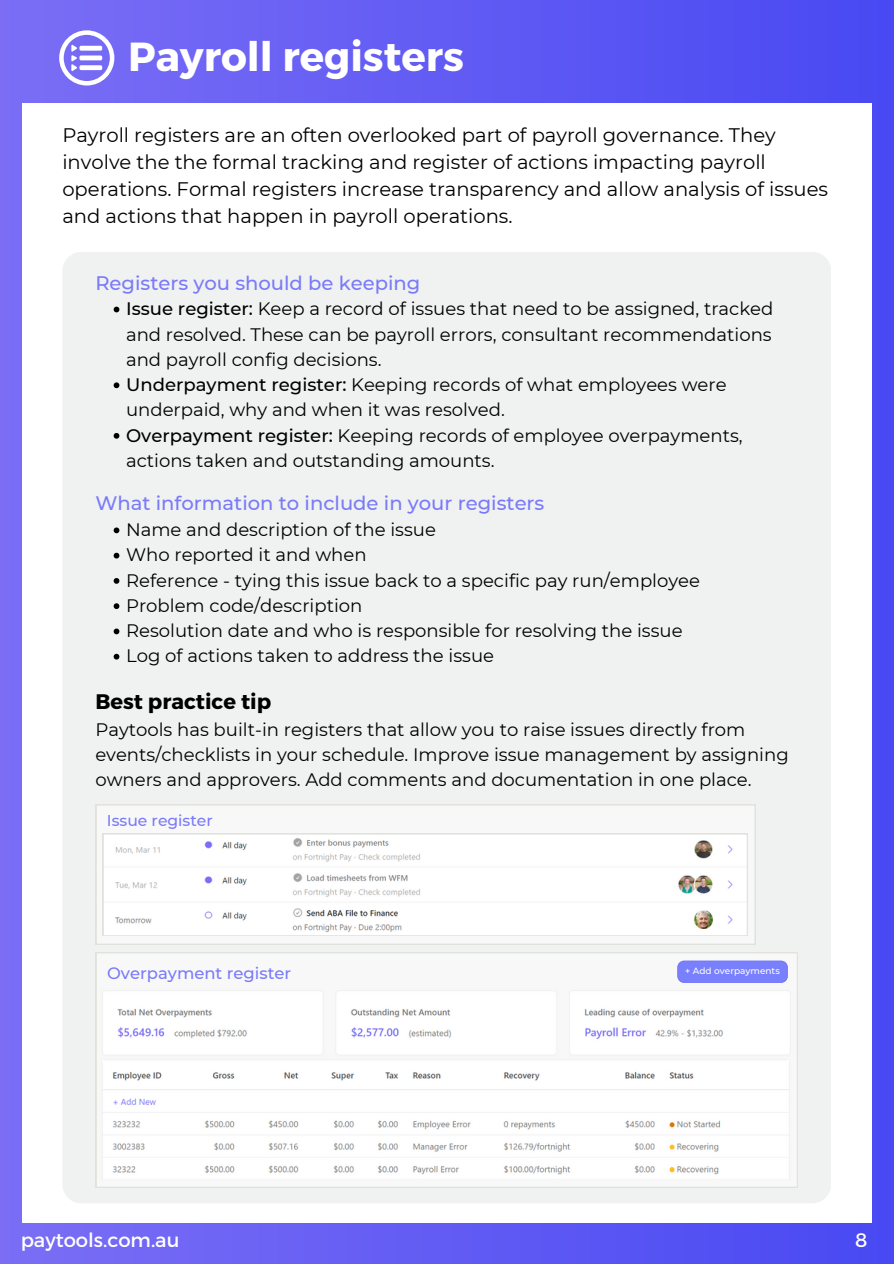
<style>
.page{position:relative;width:894px;height:1264px;background:#fff}
.page>*{position:absolute;margin:0;border:0;box-sizing:border-box;transform-origin:0 0}
.t1{font:700 40.5px "Montserrat";color:#fff}
.t2{font:700 21px "Montserrat";color:#000}
.t3{font:19.5px/27px "Montserrat";color:#000}
.t4{font:500 19.5px "Montserrat";color:#7a7af9}
.t5{font:19.5px "Montserrat";color:#fff}
.t6{font:18px/25.2px "Montserrat";color:#000}
.t7{font:500 16.35px "Montserrat";color:#7a7af9}
.t8{font:500 15.6px "Montserrat";color:#7a7af9}
.t9{font:500 9px "Montserrat";color:#fff}
.s1{font-weight:500}
</style>
<div class="page">
<div style="left:0;top:0;width:893px;height:1263px;background:linear-gradient(to right,#7d70f5,#4b4bf3)"></div>
<div style="left:22px;top:103px;width:849px;height:1119px;background:#fff"></div>
<div style="left:62px;top:252px;width:769px;height:951px;background:#f0f1f1;border-radius:19px"></div>
<svg style="left:59px;top:30px;width:55px;height:55px"></svg>
<svg style="left:114px;top:306px;width:5px;height:6px"></svg>
<svg style="left:114px;top:382px;width:5px;height:6px"></svg>
<svg style="left:114px;top:433px;width:5px;height:5px"></svg>
<svg style="left:114px;top:527px;width:5px;height:6px"></svg>
<svg style="left:114px;top:552px;width:5px;height:6px"></svg>
<svg style="left:114px;top:578px;width:5px;height:5px"></svg>
<svg style="left:114px;top:603px;width:5px;height:6px"></svg>
<svg style="left:114px;top:628px;width:5px;height:6px"></svg>
<svg style="left:114px;top:653px;width:5px;height:6px"></svg>
<svg style="left:96px;top:952px;width:701px;height:235px"></svg>
<img style="left:100px;top:988px;width:692px;height:71px">
<div style="left:677px;top:960px;width:110px;height:22px;background:#7980fe"></div>
<img style="left:100px;top:1057px;width:691px;height:122px">
<svg style="left:96px;top:804px;width:659px;height:140px"></svg>
<svg style="left:103px;top:833px;width:644px;height:102px"></svg>
<h1 class="t1" style="left:128px;top:30px;width:337px">Payroll registers</h1>
<p class="t3" style="left:62px;top:122px;width:767px">Payroll registers are an often overlooked part of payroll governance. They involve the the formal tracking and register of actions impacting payroll operations. Formal registers increase transparency and allow analysis of issues and actions that happen in payroll operations.</p>
<p class="t4" style="left:95px;top:270px;width:326px">Registers you should be keeping</p>
<p class="t6" style="left:126px;top:296px;width:648px"><span class="s1">Issue register:</span> Keep a record of issues that need to be assigned, tracked and resolved. These can be payroll errors, consultant recommendations and payroll config decisions.<br><span class="s1">Underpayment register:</span> Keeping records of what employees were underpaid, why and when it was resolved.<br><span class="s1">Overpayment register:</span> Keeping records of employee overpayments, actions taken and outstanding amounts.</p>
<p class="t4" style="left:95px;top:491px;width:450px">What information to include in your registers</p>
<p class="t6" style="left:126px;top:517px;width:575px">Name and description of the issue<br>Who reported it and when<br>Reference - tying this issue back to a specific pay run/employee Problem code/description<br>Resolution date and who is responsible for resolving the issue Log of actions taken to address the issue</p>
<p class="t2" style="left:95px;top:687px;width:177px">Best practice tip</p>
<p class="t6" style="left:95px;top:716px;width:694px">Paytools has built-in registers that allow you to raise issues directly from events/checklists in your schedule. Improve issue management by assigning owners and approvers. Add comments and documentation in one place.</p>
<p class="t8" style="left:107px;top:810px;width:107px">Issue register</p>
<p class="t7" style="left:107px;top:963px;width:185px">Overpayment register</p>
<p class="t9" style="left:685px;top:965px;width:96px">+ Add overpayments</p>
<p class="t5" style="left:21px;top:1227px;width:160px">paytools.com.au</p>
<p class="t5" style="left:855px;top:1227px;width:14px">8</p>
</div>
